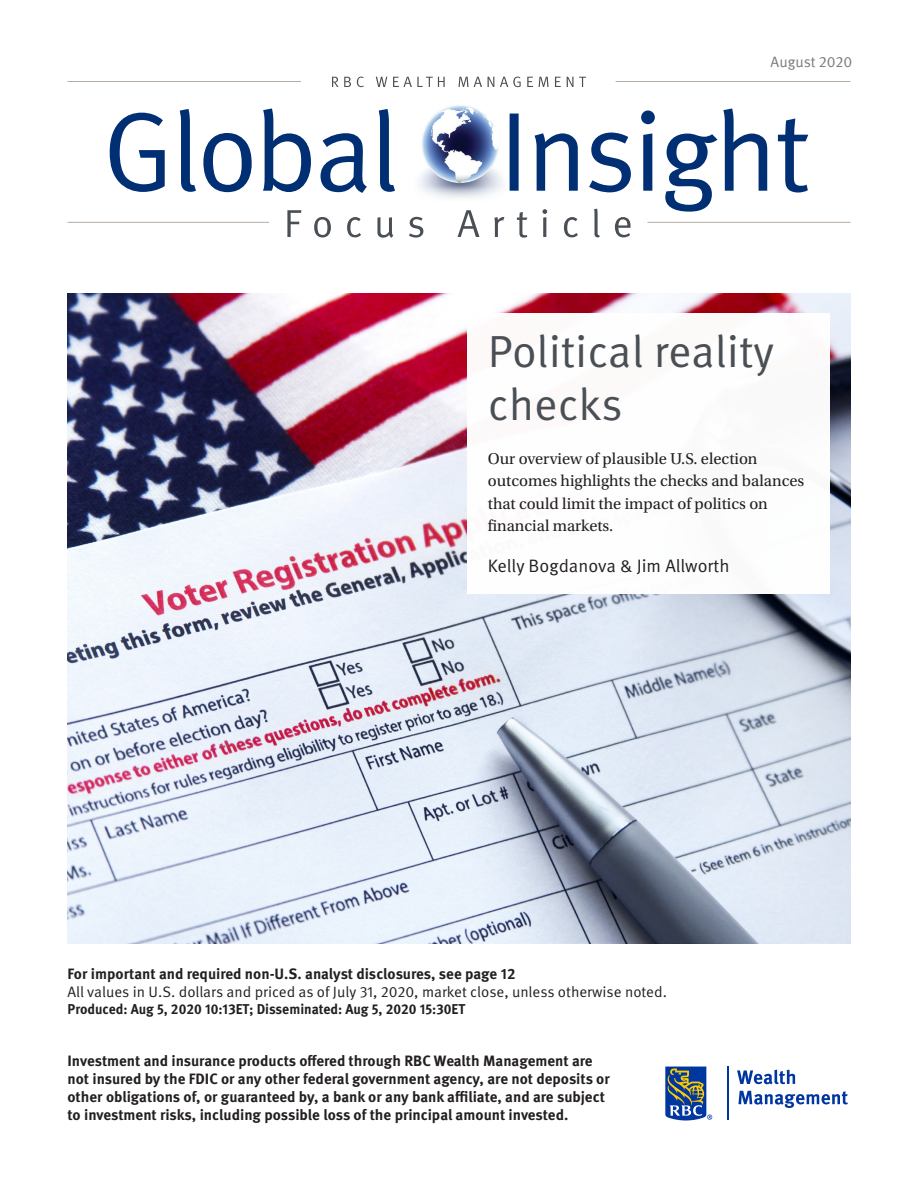
<style>
.page{position:relative;width:918px;height:1188px;background:#fff}
.page>*{position:absolute;margin:0;border:0;box-sizing:border-box;transform-origin:0 0}
.t1{font:45px/52.5px "Meta OT Norm";color:#4a4f55}
.t2{font:18px "Meta OT Norm";color:#231f20}
.t3{font:16.5px/22.5px "Utopia Std";color:#231f20}
.t4{font:700 15px/18px "Meta OT";color:#231f20}
.t5{font:15px "Meta OT Norm";color:#231f20}
.t6{font:700 14.25px "Meta OT";color:#231f20;scale:.96 1}
</style>
<div class="page">
<svg style="left:665px;top:1067px;width:47px;height:53px;background:#5b7598"></svg>
<hr style="left:727px;top:1066px;width:1px;height:54px;background:#0036a0">
<svg style="left:737px;top:1070px;width:58px;height:14px"></svg>
<svg style="left:738px;top:1091px;width:110px;height:17px"></svg>
<img style="left:68px;top:294px;width:782px;height:650px">
<hr style="left:68px;top:222px;width:201px;height:1px;background:#b8ada6">
<hr style="left:647px;top:222px;width:204px;height:1px;background:#b8ada6">
<img style="left:447px;top:105px;width:27px;height:3px">
<hr style="left:68px;top:81px;width:233px;height:1px;background:#b8ada6">
<hr style="left:616px;top:81px;width:234px;height:1px;background:#b8ada6">
<svg style="left:110px;top:108px;width:698px;height:104px"></svg>
<svg style="left:287px;top:209px;width:344px;height:29px"></svg>
<svg style="left:332px;top:77px;width:254px;height:10px"></svg>
<div style="left:468px;top:313px;width:362px;height:281px;background:#fff"></div>
<p class="t5" style="left:771px;top:53px;width:83px">August 2020</p>
<h1 class="t1" style="left:488px;top:326px;width:288px">Political reality checks</h1>
<p class="t3" style="left:488px;top:448px;width:318px">Our overview of plausible U.S. election outcomes highlights the checks and balances that could limit the impact of politics on financial markets.</p>
<p class="t2" style="left:488px;top:555px;width:243px">Kelly Bogdanova &amp; Jim Allworth</p>
<p class="t4" style="left:68px;top:965px;width:450px">For important and required non-U.S. analyst disclosures, see page 12</p>
<p class="t5" style="left:68px;top:983px;width:601px">All values in U.S. dollars and priced as of July 31, 2020, market close, unless otherwise noted.</p>
<p class="t6" style="left:68px;top:1000px;width:416px">Produced: Aug 5, 2020 10:13ET; Disseminated: Aug 5, 2020 15:30ET</p>
<p class="t4" style="left:68px;top:1052px;width:544px">Investment and insurance products offered through RBC Wealth Management are not insured by the FDIC or any other federal government agency, are not deposits or other obligations of, or guaranteed by, a bank or any bank affiliate, and are subject to investment risks, including possible loss of the principal amount invested.</p>
</div>
